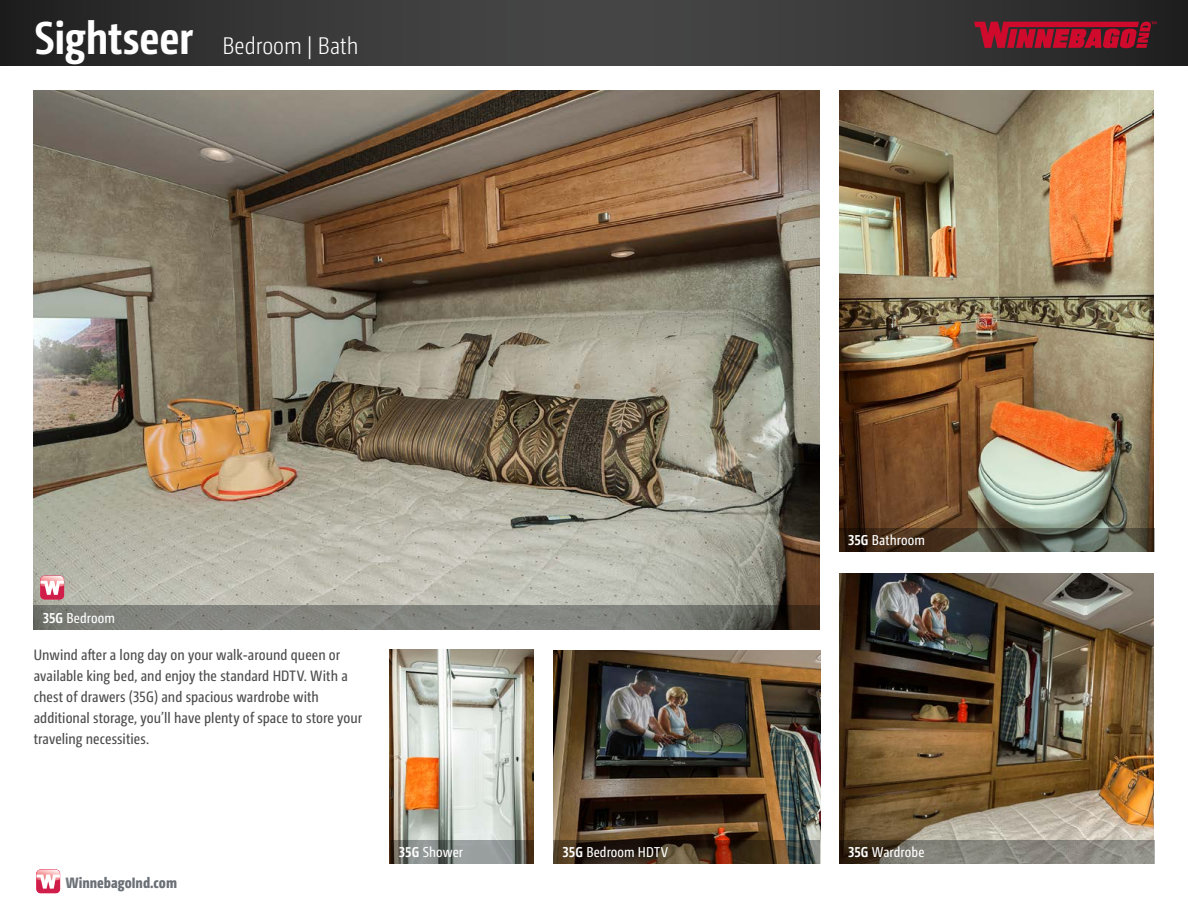
<style>
.page{position:relative;width:1188px;height:918px;background:#fff}
.page>*{position:absolute;margin:0;border:0;box-sizing:border-box;transform-origin:0 0}
.t1{font:700 45.9px "Camingo Dos Pro Cd";letter-spacing:-.005em;color:#fff}
.t2{font:300 24px "Camingo Dos Pro Cd";color:#fff}
.t3{font:15px/21px "Camingo Dos Pro Cd";letter-spacing:.005em;color:#4d4d4f}
.t4{font:800 15px "Camingo Dos Pro Cd";color:#6a7076}
.t5{font:14.25px "Camingo Dos Pro Cd";letter-spacing:.01em;color:#fff}
.s1{font-weight:700}
</style>
<div class="page">
<svg style="left:0;top:0;width:1188px;height:66px;background:#373637"></svg>
<svg style="left:974px;top:22px;width:183px;height:26px;background:#9d132b"></svg>
<img style="left:34px;top:90px;width:786px;height:515px">
<svg style="left:34px;top:605px;width:786px;height:25px;background:#797a73"></svg>
<img style="left:839px;top:90px;width:315px;height:438px">
<img style="left:839px;top:573px;width:315px;height:267px">
<img style="left:390px;top:650px;width:143px;height:190px">
<img style="left:554px;top:650px;width:266px;height:190px">
<svg style="left:839px;top:528px;width:315px;height:24px;background:#4b4536"></svg>
<svg style="left:839px;top:840px;width:315px;height:24px;background:#7a776d"></svg>
<svg style="left:390px;top:840px;width:143px;height:24px;background:#7c807c"></svg>
<svg style="left:554px;top:840px;width:266px;height:24px;background:#412f1f"></svg>
<svg style="left:36px;top:873px;width:25px;height:21px"></svg>
<div style="left:36px;top:869px;width:24px;height:24px;background:#df2a57;border-radius:4px"></div>
<div style="left:37px;top:870px;width:23px;height:23px;background:#d01e4b;border-radius:4px"></div>
<svg style="left:37px;top:870px;width:23px;height:19px"></svg>
<svg style="left:40px;top:576px;width:24px;height:24px"></svg>
<div style="left:41px;top:576px;width:23px;height:23px;background:#d01e4b;border-radius:4px"></div>
<svg style="left:41px;top:576px;width:23px;height:19px"></svg>
<h1 class="t1" style="left:35px;top:10px;width:160px">Sightseer</h1>
<h2 class="t2" style="left:222px;top:32px;width:137px">Bedroom | Bath</h2>
<p class="t5" style="left:43px;top:610px;width:74px"><span class="s1">35G</span> Bedroom</p>
<p class="t3" style="left:34px;top:644px;width:330px">Unwind after a long day on your walk-around queen or available king bed, and enjoy the standard HDTV. With a chest of drawers (35G) and spacious wardrobe with additional storage, you’ll have plenty of space to store your traveling necessities.</p>
<p class="t5" style="left:848px;top:532px;width:78px"><span class="s1">35G</span> Bathroom</p>
<p class="t4" style="left:66px;top:873px;width:113px">WinnebagoInd.com</p>
<p class="t5" style="left:399px;top:844px;width:66px"><span class="s1">35G</span> Shower</p>
<p class="t5" style="left:562px;top:844px;width:107px"><span class="s1">35G</span> Bedroom HDTV</p>
<p class="t5" style="left:848px;top:844px;width:78px"><span class="s1">35G</span> Wardrobe</p>
</div>
